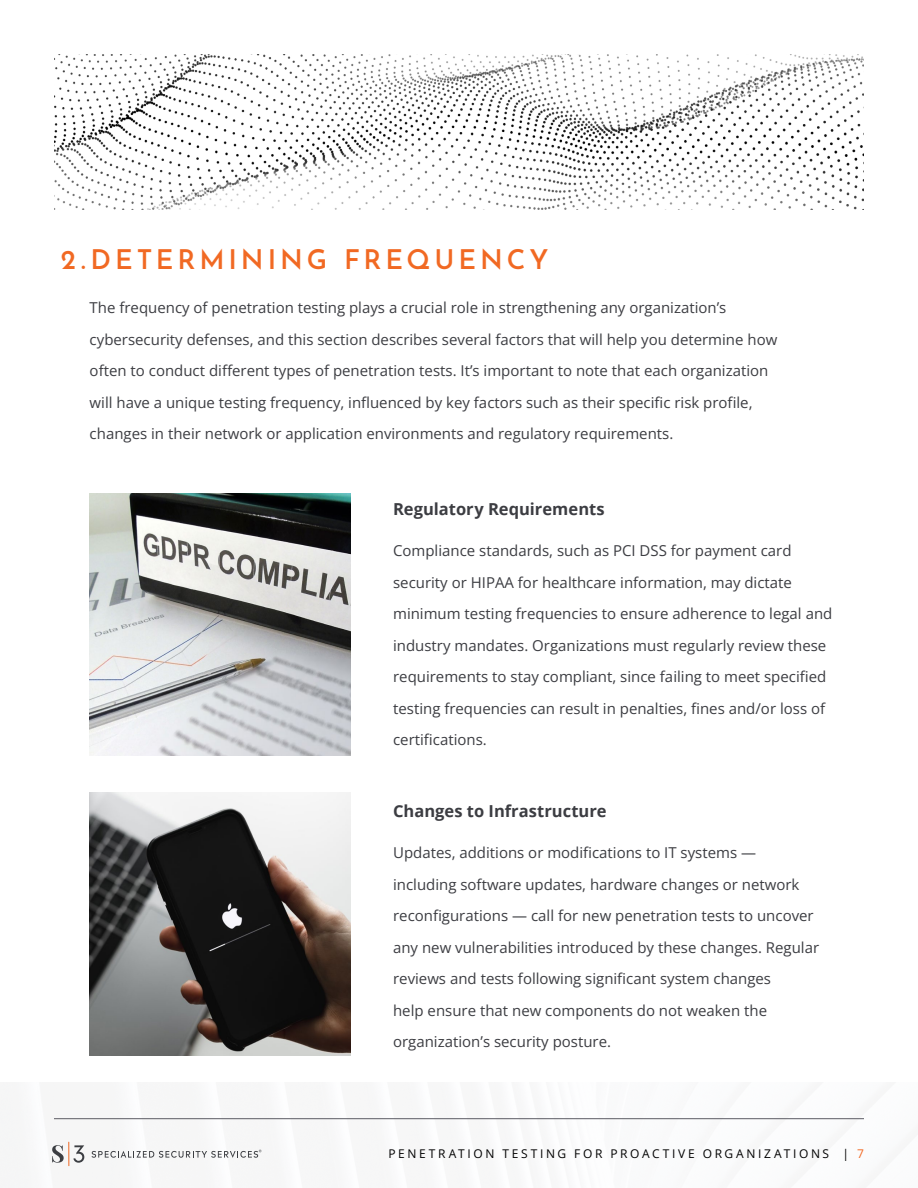
<style>
.page{position:relative;width:918px;height:1188px;background:#fff}
.page>*{position:absolute;margin:0;border:0;box-sizing:border-box;transform-origin:0 0}
.t1{font:600 27px "Josefin Sans";letter-spacing:.145em;color:#f16923}
.t2{font:700 16.5px "Open Sans";color:#3c3d42}
.t3{font:15px/31.5px "Open Sans";color:#3c3d42}
.t4{font:12px "Open Sans";letter-spacing:.22em;color:#000}
.s1{color:#f16923}
</style>
<div class="page">
<svg style="left:52px;top:1142px;width:32px;height:24px"></svg>
<svg style="left:92px;top:1150px;width:170px;height:8px"></svg>
<hr style="left:54px;top:1118px;width:810px;height:1px;background:#5b5b63">
<img style="left:54px;top:54px;width:810px;height:156px">
<img style="left:90px;top:793px;width:261px;height:262px">
<img style="left:90px;top:494px;width:261px;height:262px">
<h1 class="t1" style="left:61px;top:236px;width:489px">2.DETERMINING FREQUENCY</h1>
<p class="t3" style="left:90px;top:291px;width:689px">The frequency of penetration testing plays a crucial role in strengthening any organization’s cybersecurity defenses, and this section describes several factors that will help you determine how often to conduct different types of penetration tests. It’s important to note that each organization will have a unique testing frequency, influenced by key factors such as their specific risk profile, changes in their network or application environments and regulatory requirements.</p>
<p class="t2" style="left:393px;top:497px;width:213px">Regulatory Requirements</p>
<p class="t3" style="left:393px;top:535px;width:441px">Compliance standards, such as PCI DSS for payment card security or HIPAA for healthcare information, may dictate minimum testing frequencies to ensure adherence to legal and industry mandates. Organizations must regularly review these requirements to stay compliant, since failing to meet specified testing frequencies can result in penalties, fines and/or loss of certifications.</p>
<p class="t2" style="left:393px;top:800px;width:215px">Changes to Infrastructure</p>
<p class="t3" style="left:393px;top:837px;width:428px">Updates, additions or modifications to IT systems — including software updates, hardware changes or network reconfigurations — call for new penetration tests to uncover any new vulnerabilities introduced by these changes. Regular reviews and tests following significant system changes<br>help ensure that new components do not weaken the organization’s security posture.</p>
<p class="t4" style="left:389px;top:1145px;width:477px">PENETRATION TESTING FOR PROACTIVE ORGANIZATIONS | <span class="s1">7</span></p>
</div>
